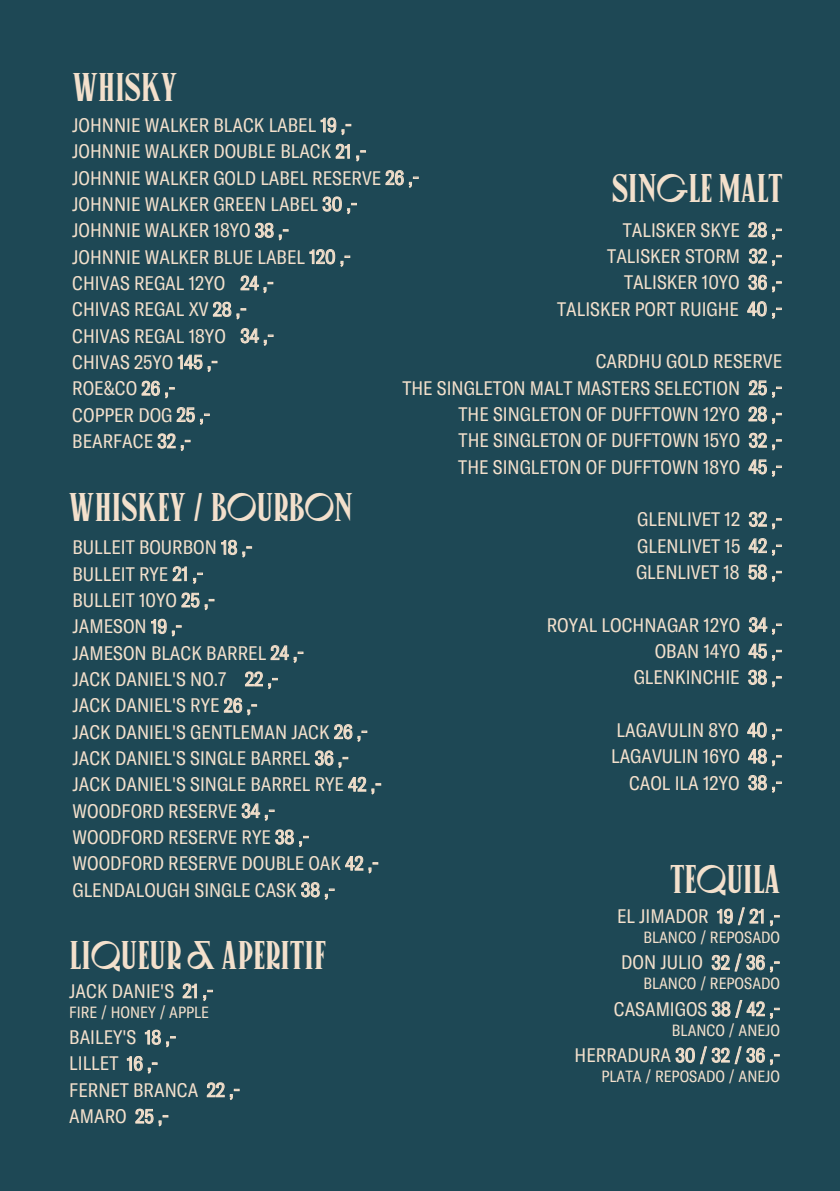
<style>
.page{position:relative;width:840px;height:1191px;background:#fff}
.page>*{position:absolute;margin:0;border:0;box-sizing:border-box;transform-origin:0 0}
.t1{font:40px "Canopee";letter-spacing:-.01em;color:#f3e0cc}
.t2{font:condensed 19.2px/26.4px "GT America";color:#f3e0cc;text-align:right}
.t3{font:condensed 16px "GT America";color:#f3e0cc}
</style>
<div class="page">
<div style="left:0;top:0;width:839px;height:1191px;background:#1e4855"></div>
<svg style="left:320px;top:117px;width:31px;height:18px"></svg>
<svg style="left:335px;top:144px;width:15px;height:15px"></svg>
<svg style="left:356px;top:150px;width:9px;height:12px"></svg>
<svg style="left:385px;top:170px;width:33px;height:18px"></svg>
<svg style="left:322px;top:196px;width:34px;height:18px"></svg>
<svg style="left:255px;top:223px;width:33px;height:17px"></svg>
<svg style="left:309px;top:249px;width:41px;height:18px"></svg>
<svg style="left:240px;top:275px;width:33px;height:18px"></svg>
<svg style="left:213px;top:302px;width:33px;height:17px"></svg>
<svg style="left:240px;top:328px;width:33px;height:18px"></svg>
<svg style="left:178px;top:354px;width:39px;height:18px"></svg>
<svg style="left:141px;top:381px;width:33px;height:17px"></svg>
<svg style="left:177px;top:407px;width:32px;height:18px"></svg>
<svg style="left:157px;top:433px;width:33px;height:18px"></svg>
<svg style="left:221px;top:540px;width:31px;height:17px"></svg>
<svg style="left:172px;top:566px;width:15px;height:15px"></svg>
<svg style="left:193px;top:573px;width:10px;height:11px"></svg>
<svg style="left:181px;top:592px;width:33px;height:18px"></svg>
<svg style="left:151px;top:619px;width:30px;height:17px"></svg>
<svg style="left:270px;top:645px;width:33px;height:18px"></svg>
<svg style="left:245px;top:671px;width:32px;height:18px"></svg>
<svg style="left:224px;top:697px;width:33px;height:18px"></svg>
<svg style="left:334px;top:724px;width:33px;height:18px"></svg>
<svg style="left:315px;top:750px;width:33px;height:18px"></svg>
<svg style="left:348px;top:776px;width:33px;height:18px"></svg>
<svg style="left:241px;top:803px;width:33px;height:18px"></svg>
<svg style="left:275px;top:829px;width:33px;height:18px"></svg>
<svg style="left:345px;top:855px;width:33px;height:18px"></svg>
<svg style="left:301px;top:882px;width:33px;height:18px"></svg>
<svg style="left:748px;top:222px;width:33px;height:18px"></svg>
<svg style="left:748px;top:248px;width:33px;height:18px"></svg>
<svg style="left:748px;top:275px;width:33px;height:18px"></svg>
<svg style="left:747px;top:301px;width:34px;height:18px"></svg>
<svg style="left:748px;top:380px;width:33px;height:18px"></svg>
<svg style="left:748px;top:406px;width:33px;height:18px"></svg>
<svg style="left:748px;top:433px;width:33px;height:17px"></svg>
<svg style="left:748px;top:459px;width:33px;height:18px"></svg>
<svg style="left:748px;top:512px;width:33px;height:17px"></svg>
<svg style="left:748px;top:538px;width:33px;height:18px"></svg>
<svg style="left:748px;top:564px;width:33px;height:18px"></svg>
<svg style="left:748px;top:617px;width:33px;height:18px"></svg>
<svg style="left:748px;top:643px;width:33px;height:18px"></svg>
<svg style="left:748px;top:669px;width:33px;height:18px"></svg>
<svg style="left:747px;top:722px;width:34px;height:18px"></svg>
<svg style="left:748px;top:748px;width:33px;height:18px"></svg>
<svg style="left:748px;top:775px;width:33px;height:18px"></svg>
<svg style="left:717px;top:907px;width:46px;height:18px"></svg>
<svg style="left:770px;top:915px;width:9px;height:11px"></svg>
<svg style="left:711px;top:953px;width:68px;height:19px"></svg>
<svg style="left:711px;top:1000px;width:68px;height:19px"></svg>
<svg style="left:675px;top:1046px;width:104px;height:19px"></svg>
<svg style="left:183px;top:983px;width:14px;height:15px"></svg>
<svg style="left:203px;top:990px;width:10px;height:11px"></svg>
<svg style="left:145px;top:1029px;width:30px;height:18px"></svg>
<svg style="left:127px;top:1056px;width:30px;height:17px"></svg>
<svg style="left:207px;top:1082px;width:32px;height:18px"></svg>
<svg style="left:135px;top:1108px;width:33px;height:18px"></svg>
<h1 class="t1" style="left:72px;top:66px;width:106px">WHISKY</h1>
<p class="t2" style="left:72px;top:112px;width:348px;text-align:left">JOHNNIE WALKER BLACK LABEL 19 ,-<br>JOHNNIE WALKER DOUBLE BLACK 21 ,-<br>JOHNNIE WALKER GOLD LABEL RESERVE 26 ,-<br>JOHNNIE WALKER GREEN LABEL 30 ,-<br>JOHNNIE WALKER 18YO 38 ,-<br>JOHNNIE WALKER BLUE LABEL 120 ,-<br>CHIVAS REGAL 12YO 24 ,-<br>CHIVAS REGAL XV 28 ,-<br>CHIVAS REGAL 18YO 34 ,-<br>CHIVAS 25YO 145 ,-<br>ROE&amp;CO 26 ,-<br>COPPER DOG 25 ,-<br>BEARFACE 32 ,-</p>
<h1 class="t1" style="left:611px;top:168px;width:172px">SINGLE MALT</h1>
<p class="t2" style="left:557px;top:217px;width:226px">TALISKER SKYE 28 ,-<br>TALISKER STORM 32 ,-<br>TALISKER 10YO 36 ,-<br>TALISKER PORT RUIGHE 40 ,-</p>
<p class="t2" style="left:402px;top:348px;width:381px">CARDHU GOLD RESERVE<br>THE SINGLETON MALT MASTERS SELECTION 25 ,- THE SINGLETON OF DUFFTOWN 12YO 28 ,-<br>THE SINGLETON OF DUFFTOWN 15YO 32 ,-<br>THE SINGLETON OF DUFFTOWN 18YO 45 ,-</p>
<p class="t2" style="left:635px;top:506px;width:147px;text-align:justify">GLENLIVET 12 32 ,- GLENLIVET 15 42 ,- GLENLIVET 18 58 ,-</p>
<p class="t2" style="left:546px;top:611px;width:237px">ROYAL LOCHNAGAR 12YO 34 ,-<br>OBAN 14YO 45 ,-<br>GLENKINCHIE 38 ,-</p>
<p class="t2" style="left:610px;top:717px;width:172px">LAGAVULIN 8YO 40 ,-<br>LAGAVULIN 16YO 48 ,-<br>CAOL ILA 12YO 38 ,-</p>
<h1 class="t1" style="left:69px;top:486px;width:285px">WHISKEY / BOURBON</h1>
<p class="t2" style="left:72px;top:534px;width:310px;text-align:left">BULLEIT BOURBON 18 ,-<br>BULLEIT RYE 21 ,-<br>BULLEIT 10YO 25 ,-<br>JAMESON 19 ,-<br>JAMESON BLACK BARREL 24 ,-<br>JACK DANIEL'S NO.7 22 ,-<br>JACK DANIEL'S RYE 26 ,-<br>JACK DANIEL'S GENTLEMAN JACK 26 ,-<br>JACK DANIEL'S SINGLE BARREL 36 ,-<br>JACK DANIEL'S SINGLE BARREL RYE 42 ,-<br>WOODFORD RESERVE 34 ,-<br>WOODFORD RESERVE RYE 38 ,-<br>WOODFORD RESERVE DOUBLE OAK 42 ,-<br>GLENDALOUGH SINGLE CASK 38 ,-</p>
<h1 class="t1" style="left:669px;top:858px;width:112px">TEQUILA</h1>
<h1 class="t1" style="left:69px;top:934px;width:258px">LIQUEUR &amp; APERITIF</h1>
<p class="t2" style="left:69px;top:978px;width:145px">JACK DANIE'S 21 ,-</p>
<p class="t3" style="left:69px;top:1002px;width:141px">FIRE / HONEY / APPLE</p>
<p class="t2" style="left:69px;top:1024px;width:172px;text-align:left">BAILEY'S 18 ,-<br>LILLET 16 ,-<br>FERNET BRANCA 22 ,-<br>AMARO 25 ,-</p>
<p class="t2" style="left:616px;top:903px;width:164px">EL JIMADOR 19 / 21 ,-</p>
<p class="t3" style="left:643px;top:928px;width:138px">BLANCO / REPOSADO</p>
<p class="t2" style="left:621px;top:949px;width:160px">DON JULIO 32 / 36 ,-</p>
<p class="t3" style="left:643px;top:974px;width:138px">BLANCO / REPOSADO</p>
<p class="t2" style="left:613px;top:996px;width:168px">CASAMIGOS 38 / 42 ,-</p>
<p class="t3" style="left:671px;top:1020px;width:109px">BLANCO / ANEJO</p>
<p class="t2" style="left:574px;top:1042px;width:207px">HERRADURA 30 / 32 / 36 ,-</p>
<p class="t3" style="left:601px;top:1067px;width:180px">PLATA / REPOSADO / ANEJO</p>
</div>
